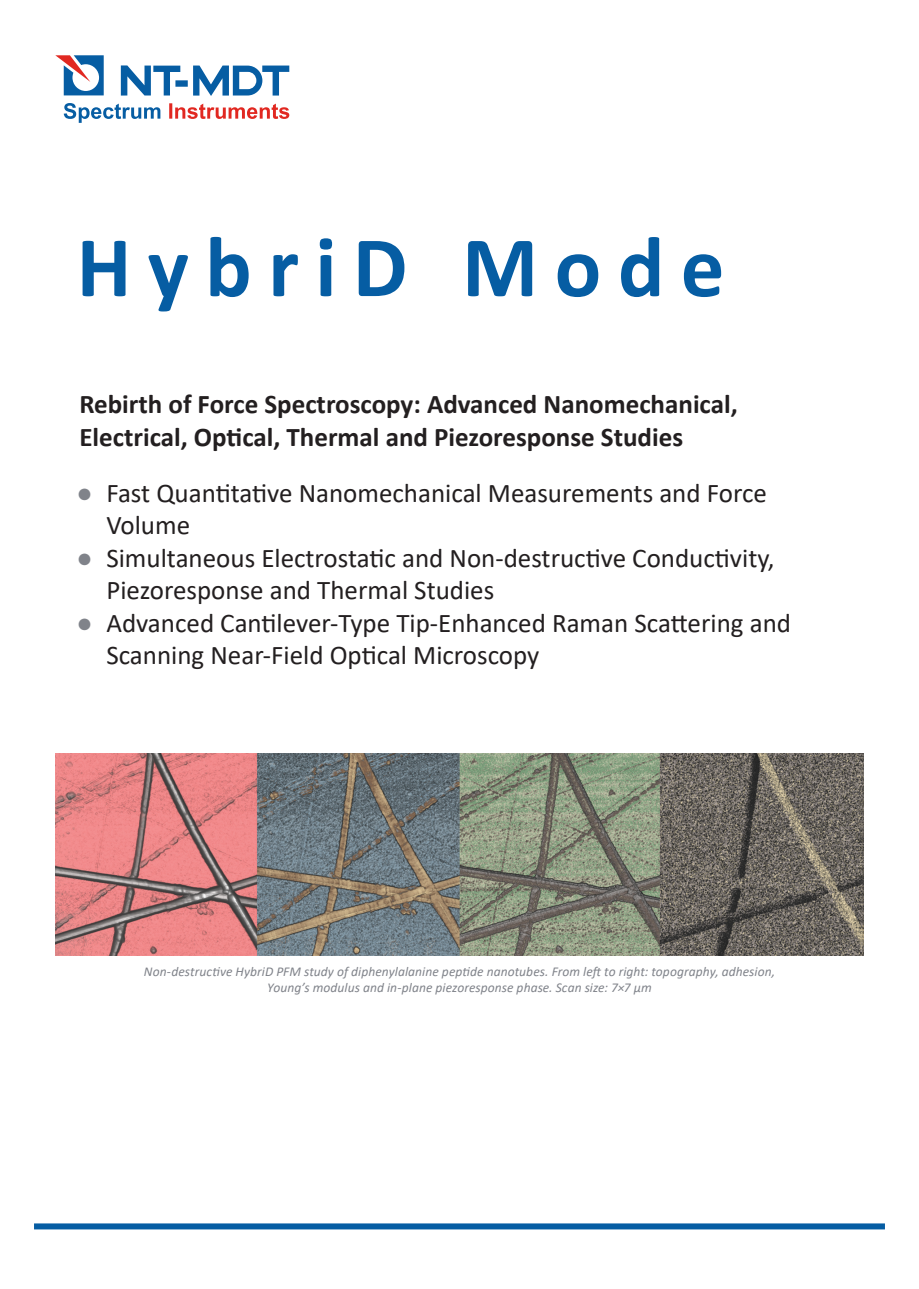
<style>
.page{position:relative;width:919px;height:1289px;background:#fff}
.page>*{position:absolute;margin:0;border:0;box-sizing:border-box;transform-origin:0 0}
.t1{font:700 87px "Calibri";letter-spacing:.185em;color:#065da3}
.t2{font:27px/32.4px "Calibri";color:#231f20}
.bullets{font:700 27px "Calibri";color:#231f20}
.t3{font:italic 13.5px "Calibri";letter-spacing:.005em;color:#80838a}
.s1{font-family:"Arial";color:#80838a}
</style>
<div class="page">
<svg style="left:55px;top:55px;width:49px;height:40px"></svg>
<svg style="left:121px;top:65px;width:168px;height:31px"></svg>
<svg style="left:64px;top:103px;width:96px;height:20px"></svg>
<svg style="left:169px;top:103px;width:120px;height:16px"></svg>
<div style="left:34px;top:1223px;width:850px;height:6px;background:#065da3"></div>
<img style="left:55px;top:753px;width:808px;height:202px">
<p class="t1" style="left:77px;top:206px;width:649px">HybriD Mode</p>
<p class="bullets" style="left:79px;top:385px;width:659px">Rebirth of Force Spectroscopy: Advanced Nanomechanical,</p>
<p class="bullets" style="left:79px;top:417px;width:605px">Electrical, Optical, Thermal and Piezoresponse Studies</p>
<p class="t2" style="left:106px;top:476px;width:662px;text-indent:-30px"><span class="s1">●</span> Fast Quantitative Nanomechanical Measurements and Force<br>Volume</p>
<p class="t2" style="left:106px;top:541px;width:669px;text-indent:-30px"><span class="s1">●</span> Simultaneous Electrostatic and Non-destructive Conductivity,<br>Piezoresponse and Thermal Studies</p>
<p class="t2" style="left:106px;top:606px;width:686px;text-indent:-30px"><span class="s1">●</span> Advanced Cantilever-Type Tip-Enhanced Raman Scattering and<br>Scanning Near-Field Optical Microscopy</p>
<p class="t3" style="left:144px;top:962px;width:632px">Non-destructive HybriD PFM study of diphenylalanine peptide nanotubes. From left to right: topography, adhesion,</p>
<p class="t3" style="left:267px;top:978px;width:386px">Young’s modulus and in-plane piezoresponse phase. Scan size: 7×7 µm</p>
</div>
